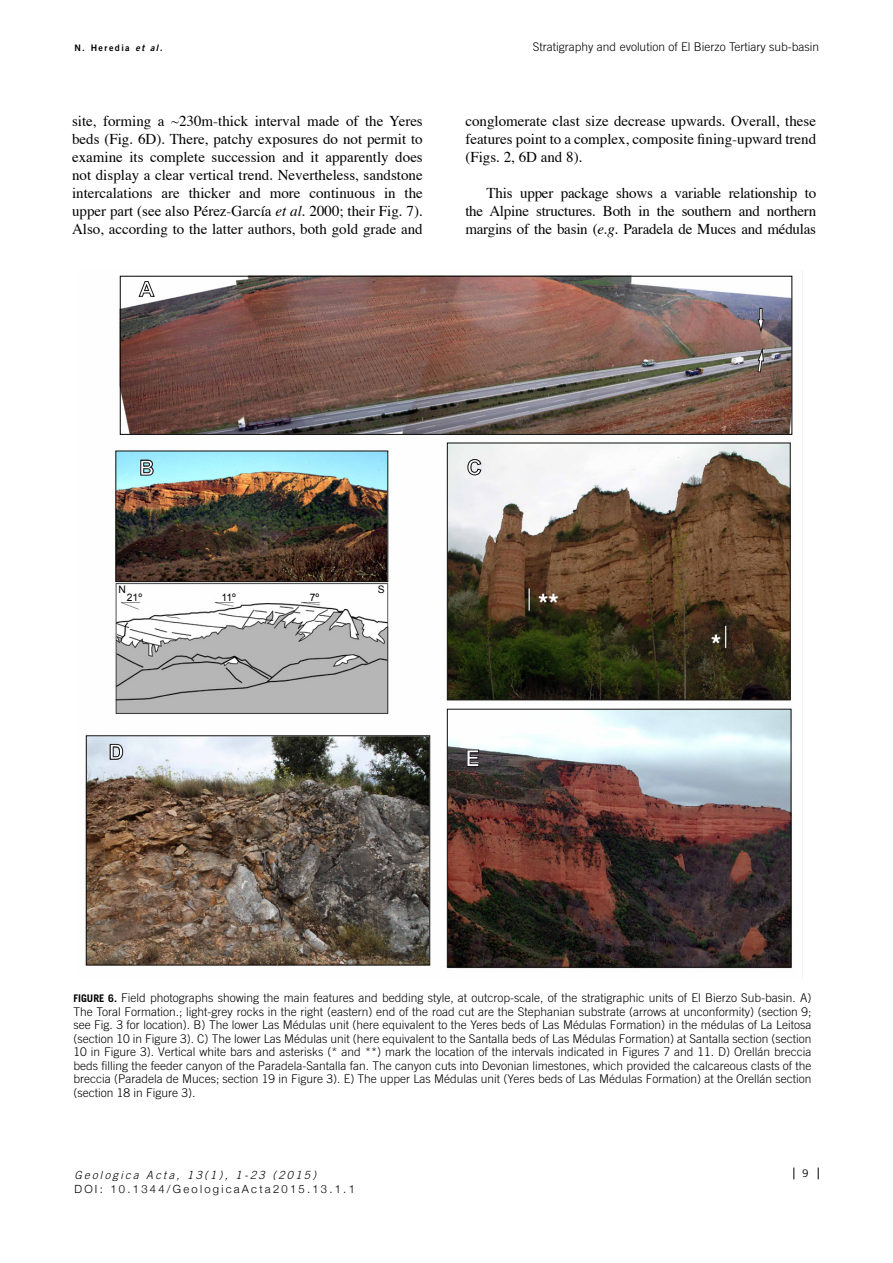
<style>
.page{position:relative;width:893px;height:1263px;background:#fff}
.page>*{position:absolute;margin:0;border:0;box-sizing:border-box;transform-origin:0 0}
.t1{font:700 23.1px "Arial";color:#fff;scale:.95 1}
.t2{font:700 20.7px "Arial";color:#fff}
.t3{font:15px/18px "Times";color:#000;text-align:justify}
.t4{font:300 12px/13.5px "Trade Gothic";color:#000;text-align:justify}
.t5{font:300 11.25px "Helvetica Neue";letter-spacing:.2em;color:#000}
.t6{font:italic 300 11.25px "Trade Gothic";letter-spacing:.2em;color:#000}
.t7{font:10.5px "Trade Gothic";color:#000}
.t8{font:10.35px "Arial";color:#000}
.t9{font:9px "Trade Gothic Bold Two";letter-spacing:.16em;color:#000}
.s1{font-style:italic}
.s2{font-weight:700;font-size:10.5px}
</style>
<div class="page">
<svg style="left:793px;top:1167px;width:1px;height:12px"></svg>
<svg style="left:818px;top:1167px;width:1px;height:12px"></svg>
<img style="left:85px;top:275px;width:708px;height:694px">
<div style="left:137px;top:278px;width:20px;height:20px;background:#fff"></div>
<svg style="left:138px;top:281px;width:17px;height:16px"></svg>
<svg style="left:140px;top:460px;width:14px;height:16px"></svg>
<svg style="left:467px;top:459px;width:15px;height:17px"></svg>
<svg style="left:110px;top:743px;width:13px;height:17px"></svg>
<svg style="left:466px;top:749px;width:14px;height:18px"></svg>
<div style="left:117px;top:585px;width:6px;height:8px;background:#fff"></div>
<div style="left:380px;top:585px;width:6px;height:8px;background:#fff"></div>
<div style="left:122px;top:593px;width:14px;height:8px;background:#fff"></div>
<div style="left:217px;top:593px;width:13px;height:8px;background:#fff"></div>
<div style="left:305px;top:593px;width:14px;height:8px;background:#fff"></div>
<div style="left:120px;top:276px;width:672px;height:159px;border:1px solid #020202"></div>
<div style="left:115px;top:451px;width:273px;height:131px;border:1px solid #0f0e0e"></div>
<div style="left:86px;top:735px;width:344px;height:230px;border:1px solid #0f0e0e"></div>
<div style="left:447px;top:709px;width:344px;height:258px;border:1px solid #0f0e0e"></div>
<div style="left:447px;top:443px;width:344px;height:257px;border:1px solid #0f0e0e"></div>
<svg style="left:757px;top:347px;width:7px;height:26px"></svg>
<svg style="left:757px;top:308px;width:7px;height:26px"></svg>
<p class="t9" style="left:74px;top:43px;width:90px">N. Heredia <span class="s1">et al.</span></p>
<p class="t4" style="left:533px;top:40px;width:288px">Stratigraphy and evolution of El Bierzo Tertiary sub-basin</p>
<p class="t3" style="left:72px;top:111px;width:352px">site, forming a ~230m-thick interval made of the Yeres beds (Fig. 6D). There, patchy exposures do not permit to examine its complete succession and it apparently does not display a clear vertical trend. Nevertheless, sandstone intercalations are thicker and more continuous in the upper part (see also Pérez-García <span class="s1">et al.</span> 2000; their Fig. 7).<br>Also, according to the latter authors, both gold grade and</p>
<p class="t3" style="left:465px;top:111px;width:352px">conglomerate clast size decrease upwards. Overall, these features point to a complex, composite fining-upward trend (Figs. 2, 6D and 8).</p>
<p class="t3" style="left:465px;top:183px;width:352px;text-indent:21px">This upper package shows a variable relationship to the Alpine structures. Both in the southern and northern margins of the basin (<span class="s1">e.g.</span> Paradela de Muces and médulas</p>
<h2 class="t2" style="left:139px;top:454px;width:16px">B</h2>
<h2 class="t2" style="left:467px;top:453px;width:16px">C</h2>
<p class="t8" style="left:118px;top:583px;width:9px">N</p>
<p class="t8" style="left:378px;top:583px;width:8px">S</p>
<p class="t8" style="left:127px;top:591px;width:17px">21º</p>
<p class="t8" style="left:221px;top:591px;width:16px">11º</p>
<p class="t8" style="left:310px;top:591px;width:11px">7º</p>
<h2 class="t2" style="left:109px;top:738px;width:16px">D</h2>
<h1 class="t1" style="left:465px;top:743px;width:17px">E</h1>
<p class="t4" style="left:73px;top:991px;width:740px"><span class="s2">FIGURE 6.</span> Field photographs showing the main features and bedding style, at outcrop-scale, of the stratigraphic units of El Bierzo Sub-basin. A)<br>The Toral Formation.; light-grey rocks in the right (eastern) end of the road cut are the Stephanian substrate (arrows at unconformity) (section 9; see Fig. 3 for location). B) The lower Las Médulas unit (here equivalent to the Yeres beds of Las Médulas Formation) in the médulas of La Leitosa (section 10 in Figure 3). C) The lower Las Médulas unit (here equivalent to the Santalla beds of Las Médulas Formation) at Santalla section (section 10 in Figure 3). Vertical white bars and asterisks (* and **) mark the location of the intervals indicated in Figures 7 and 11. D) Orellán breccia beds filling the feeder canyon of the Paradela-Santalla fan. The canyon cuts into Devonian limestones, which provided the calcareous clasts of the breccia (Paradela de Muces; section 19 in Figure 3). E) The upper Las Médulas unit (Yeres beds of Las Médulas Formation) at the Orellán section (section 18 in Figure 3).</p>
<p class="t6" style="left:74px;top:1168px;width:243px">Geologica Acta, 13(1), 1-23 (2015)</p>
<p class="t5" style="left:74px;top:1181px;width:282px">DOI: 10.1344/GeologicaActa2015.13.1.1</p>
<p class="t7" style="left:802px;top:1167px;width:8px">9</p>
</div>
